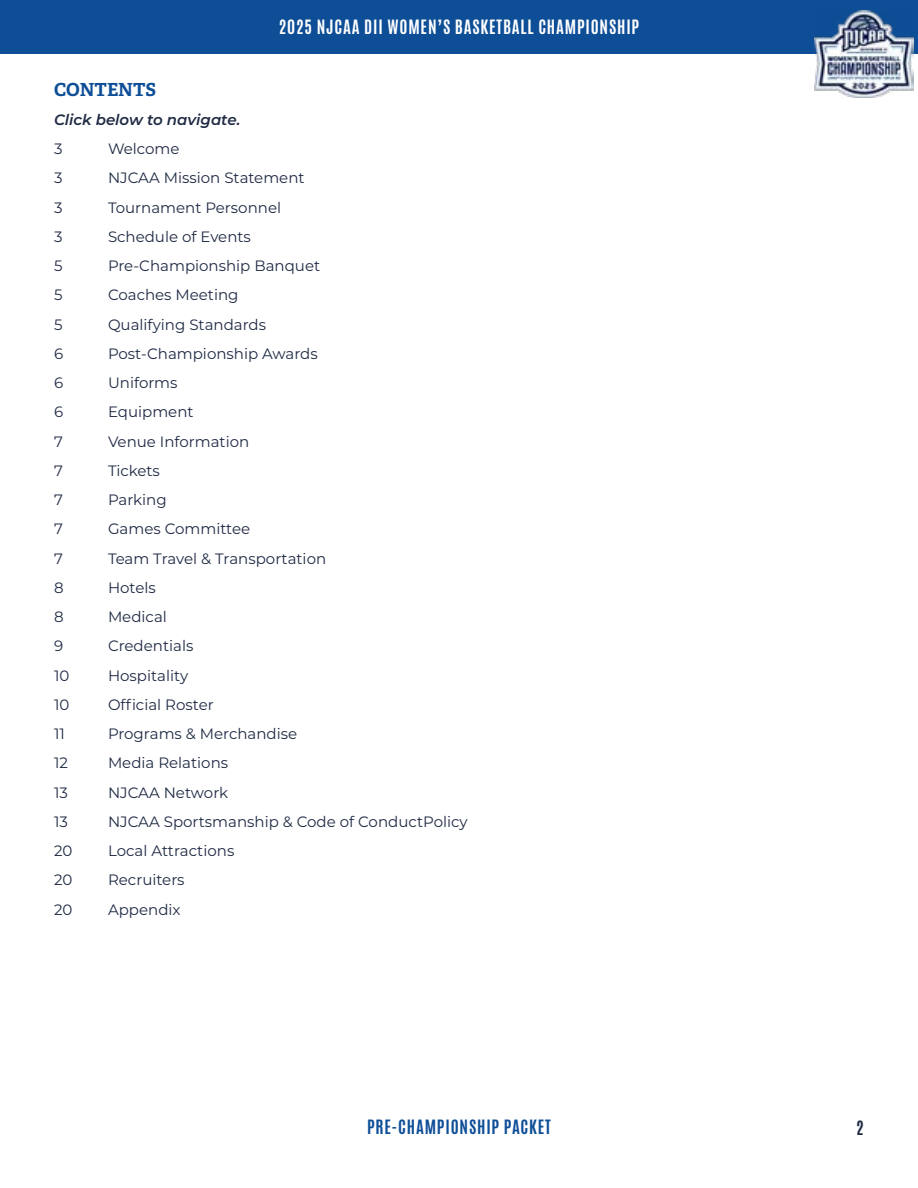
<style>
.page{position:relative;width:918px;height:1188px;background:#fff}
.page>*{position:absolute;margin:0;border:0;box-sizing:border-box;transform-origin:0 0}
.t1{font:700 18px "Adelle";color:#0e4e97}
.t2{font:700 16.5px "Antonio";letter-spacing:.05em;color:#fff}
.t3{font:700 16.5px "Antonio";letter-spacing:.05em;color:#0e4e97}
.t4{font:700 16.5px "Antonio";color:#1f2a44}
.t5{font:15px "Montserrat";color:#1f2a44}
.t6{font:italic 600 15px "Montserrat";color:#1f2a44}
</style>
<div class="page">
<div style="left:0;top:0;width:918px;height:54px;background:#0e4e97"></div>
<img style="left:815px;top:10px;width:98px;height:88px">
<p class="t2" style="left:279px;top:15px;width:362px">2025 NJCAA DII WOMEN’S BASKETBALL CHAMPIONSHIP</p>
<p class="t1" style="left:54px;top:78px;width:104px">CONTENTS</p>
<p class="t6" style="left:54px;top:109px;width:188px">Click below to navigate.</p>
<p class="t5" style="left:54px;top:139px;width:10px">3</p>
<p class="t5" style="left:108px;top:139px;width:73px">Welcome</p>
<p class="t5" style="left:54px;top:168px;width:10px">3</p>
<p class="t5" style="left:108px;top:168px;width:198px">NJCAA Mission Statement</p>
<p class="t5" style="left:54px;top:197px;width:10px">3</p>
<p class="t5" style="left:108px;top:197px;width:175px">Tournament Personnel</p>
<p class="t5" style="left:54px;top:226px;width:10px">3</p>
<p class="t5" style="left:108px;top:226px;width:144px">Schedule of Events</p>
<p class="t5" style="left:54px;top:256px;width:10px">5</p>
<p class="t5" style="left:108px;top:256px;width:214px">Pre-Championship Banquet</p>
<p class="t5" style="left:54px;top:285px;width:10px">5</p>
<p class="t5" style="left:108px;top:285px;width:132px">Coaches Meeting</p>
<p class="t5" style="left:54px;top:314px;width:10px">5</p>
<p class="t5" style="left:108px;top:314px;width:160px">Qualifying Standards</p>
<p class="t5" style="left:54px;top:343px;width:11px">6</p>
<p class="t5" style="left:108px;top:343px;width:211px">Post-Championship Awards</p>
<p class="t5" style="left:54px;top:373px;width:11px">6</p>
<p class="t5" style="left:108px;top:373px;width:71px">Uniforms</p>
<p class="t5" style="left:54px;top:402px;width:11px">6</p>
<p class="t5" style="left:108px;top:402px;width:87px">Equipment</p>
<p class="t5" style="left:54px;top:431px;width:10px">7</p>
<p class="t5" style="left:108px;top:431px;width:143px">Venue Information</p>
<p class="t5" style="left:54px;top:460px;width:10px">7</p>
<p class="t5" style="left:108px;top:460px;width:53px">Tickets</p>
<p class="t5" style="left:54px;top:490px;width:10px">7</p>
<p class="t5" style="left:108px;top:490px;width:60px">Parking</p>
<p class="t5" style="left:54px;top:519px;width:10px">7</p>
<p class="t5" style="left:108px;top:519px;width:144px">Games Committee</p>
<p class="t5" style="left:54px;top:548px;width:10px">7</p>
<p class="t5" style="left:108px;top:548px;width:220px">Team Travel &amp; Transportation</p>
<p class="t5" style="left:54px;top:577px;width:11px">8</p>
<p class="t5" style="left:108px;top:577px;width:49px">Hotels</p>
<p class="t5" style="left:54px;top:607px;width:11px">8</p>
<p class="t5" style="left:108px;top:607px;width:60px">Medical</p>
<p class="t5" style="left:54px;top:636px;width:11px">9</p>
<p class="t5" style="left:108px;top:636px;width:87px">Credentials</p>
<p class="t5" style="left:54px;top:665px;width:17px">10</p>
<p class="t5" style="left:108px;top:665px;width:82px">Hospitality</p>
<p class="t5" style="left:54px;top:694px;width:17px">10</p>
<p class="t5" style="left:108px;top:694px;width:107px">Official Roster</p>
<p class="t5" style="left:54px;top:724px;width:12px">11</p>
<p class="t5" style="left:108px;top:724px;width:191px">Programs &amp; Merchandise</p>
<p class="t5" style="left:54px;top:753px;width:15px">12</p>
<p class="t5" style="left:108px;top:753px;width:122px">Media Relations</p>
<p class="t5" style="left:54px;top:782px;width:15px">13</p>
<p class="t5" style="left:108px;top:782px;width:122px">NJCAA Network</p>
<p class="t5" style="left:54px;top:811px;width:15px">13</p>
<p class="t5" style="left:108px;top:811px;width:361px">NJCAA Sportsmanship &amp; Code of ConductPolicy</p>
<p class="t5" style="left:54px;top:841px;width:20px">20</p>
<p class="t5" style="left:108px;top:841px;width:128px">Local Attractions</p>
<p class="t5" style="left:54px;top:870px;width:20px">20</p>
<p class="t5" style="left:108px;top:870px;width:78px">Recruiters</p>
<p class="t5" style="left:54px;top:899px;width:20px">20</p>
<p class="t5" style="left:108px;top:899px;width:74px">Appendix</p>
<p class="t3" style="left:367px;top:1115px;width:185px">PRE-CHAMPIONSHIP PACKET</p>
<p class="t4" style="left:856px;top:1115px;width:9px">2</p>
</div>
